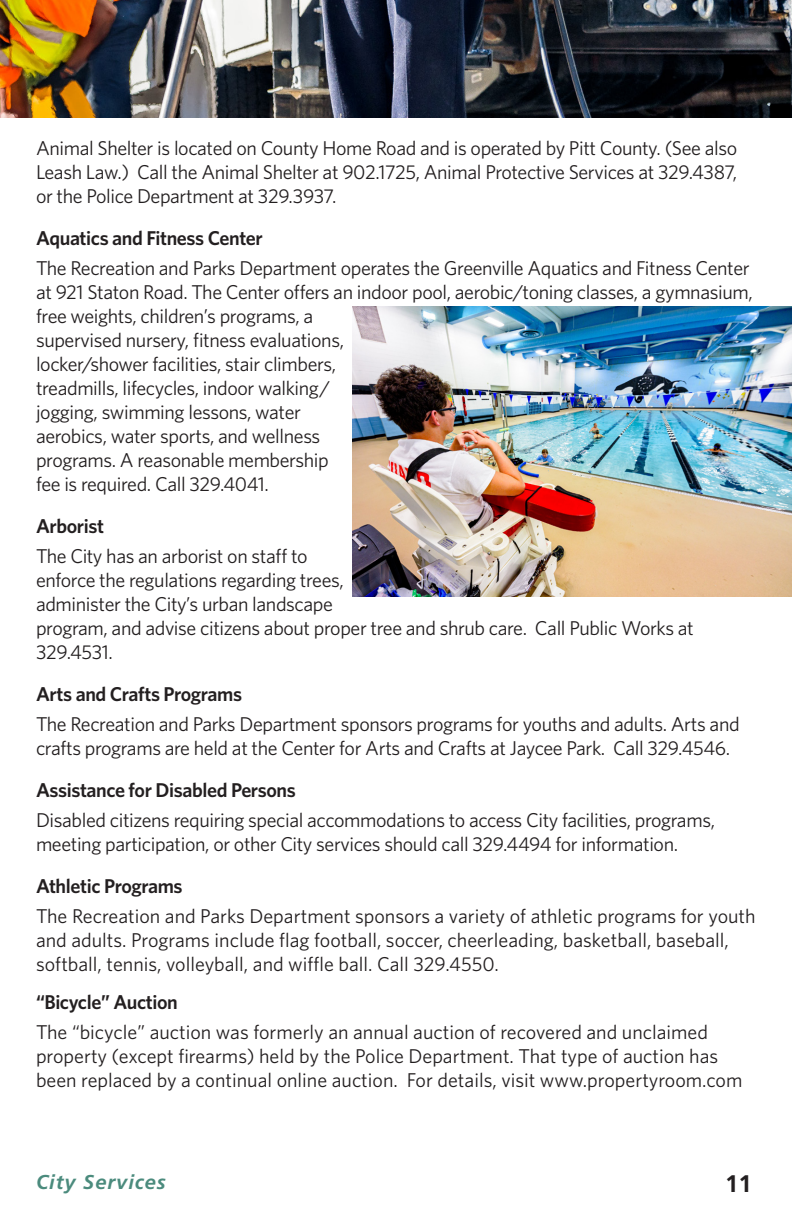
<style>
.page{position:relative;width:792px;height:1224px;background:#fff}
.page>*{position:absolute;margin:0;border:0;box-sizing:border-box;transform-origin:0 0}
.t1{font:700 24px "Frutiger LT Std";color:#231f20}
.t2{font:20px/24px "Whitney";letter-spacing:-.02em;color:#231f20}
.t3{font:20px/24px "Whitney";color:#231f20}
.t4{font:600 20px "Whitney";letter-spacing:-.02em;color:#231f20}
.t5{font:italic 700 20px "Frutiger LT Std";letter-spacing:.05em;color:#4b8b7d}
</style>
<div class="page">
<img style="left:0;top:0;width:792px;height:118px">
<img style="left:352px;top:306px;width:440px;height:290px">
<p class="t2" style="left:36px;top:135px;width:703px;text-align:justify">Animal Shelter is located on County Home Road and is operated by Pitt County. (See also Leash Law.) Call the Animal Shelter at 902.1725, Animal Protective Services at 329.4387, or the Police Department at 329.3937.</p>
<p class="t4" style="left:36px;top:224px;width:228px">Aquatics and Fitness Center</p>
<p class="t2" style="left:36px;top:255px;width:718px">The Recreation and Parks Department operates the Greenville Aquatics and Fitness Center at 921 Staton Road. The Center offers an indoor pool, aerobic/toning classes, a gymnasium, free weights, children’s programs, a<br>supervised nursery, fitness evaluations,<br>locker/shower facilities, stair climbers,<br>treadmills, lifecycles, indoor walking/<br>jogging, swimming lessons, water<br>aerobics, water sports, and wellness<br>programs. A reasonable membership<br>fee is required. Call 329.4041.</p>
<p class="t4" style="left:36px;top:512px;width:70px">Arborist</p>
<p class="t2" style="left:36px;top:543px;width:659px">The City has an arborist on staff to<br>enforce the regulations regarding trees,<br>administer the City’s urban landscape<br>program, and advise citizens about proper tree and shrub care. Call Public Works at 329.4531.</p>
<p class="t4" style="left:36px;top:680px;width:208px">Arts and Crafts Programs</p>
<p class="t2" style="left:36px;top:711px;width:705px">The Recreation and Parks Department sponsors programs for youths and adults. Arts and crafts programs are held at the Center for Arts and Crafts at Jaycee Park. Call 329.4546.</p>
<p class="t4" style="left:36px;top:776px;width:261px">Assistance for Disabled Persons</p>
<p class="t2" style="left:36px;top:807px;width:681px">Disabled citizens requiring special accommodations to access City facilities, programs, meeting participation, or other City services should call 329.4494 for information.</p>
<p class="t4" style="left:36px;top:872px;width:148px">Athletic Programs</p>
<p class="t3" style="left:36px;top:903px;width:721px">The Recreation and Parks Department sponsors a variety of athletic programs for youth and adults. Programs include flag football, soccer, cheerleading, basketball, baseball, softball, tennis, volleyball, and wiffle ball. Call 329.4550.</p>
<p class="t4" style="left:36px;top:988px;width:143px">“Bicycle” Auction</p>
<p class="t3" style="left:36px;top:1019px;width:708px">The “bicycle” auction was formerly an annual auction of recovered and unclaimed property (except firearms) held by the Police Department. That type of auction has been replaced by a continual online auction. For details, visit www.propertyroom.com</p>
<p class="t5" style="left:36px;top:1170px;width:131px">City Services</p>
<p class="t1" style="left:725px;top:1169px;width:28px">11</p>
</div>
